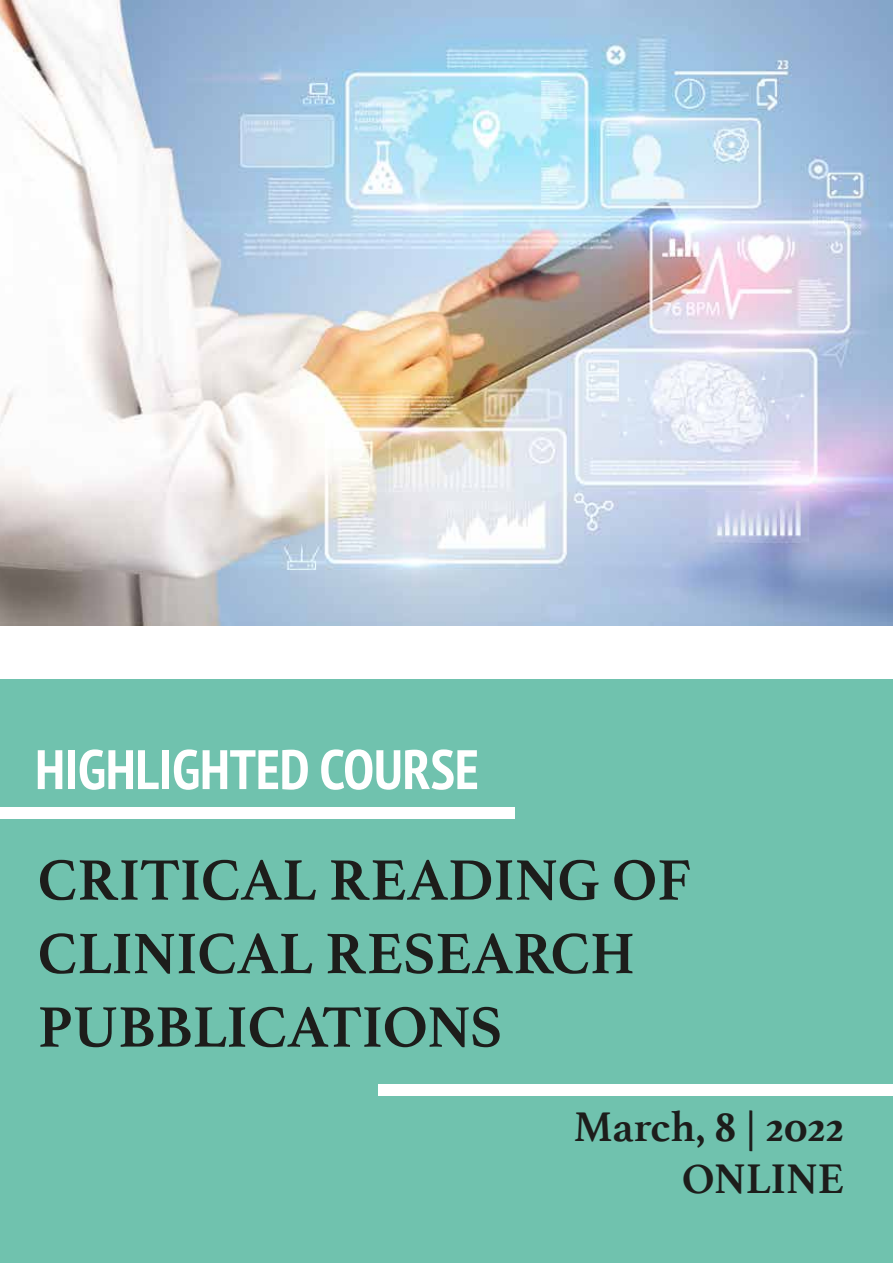
<style>
.page{position:relative;width:893px;height:1263px;background:#fff}
.page>*{position:absolute;margin:0;border:0;box-sizing:border-box;transform-origin:0 0}
.t1{font:700 60px/73.5px "Athelas";color:#1d1d1b}
.t2{font:700 condensed 55.5px "PT Sans";color:#fff}
.t3{font:700 43.5px/52.2px "Athelas";color:#1d1d1b;text-align:right}
</style>
<div class="page">
<div style="left:0;top:679px;width:893px;height:584px;background:#70c2ae"></div>
<div style="left:0;top:807px;width:514px;height:12px;background:#fff"></div>
<div style="left:379px;top:1083px;width:514px;height:12px;background:#fff"></div>
<img style="left:0;top:0;width:893px;height:626px">
<p class="t2" style="left:35px;top:733px;width:445px">HIGHLIGHTED COURSE</p>
<p class="t1" style="left:38px;top:842px;width:655px">CRITICAL READING OF<br>CLINICAL RESEARCH<br>PUBBLICATIONS</p>
<p class="t3" style="left:573px;top:1099px;width:272px">March, 8 | 2022<br>ONLINE</p>
</div>
